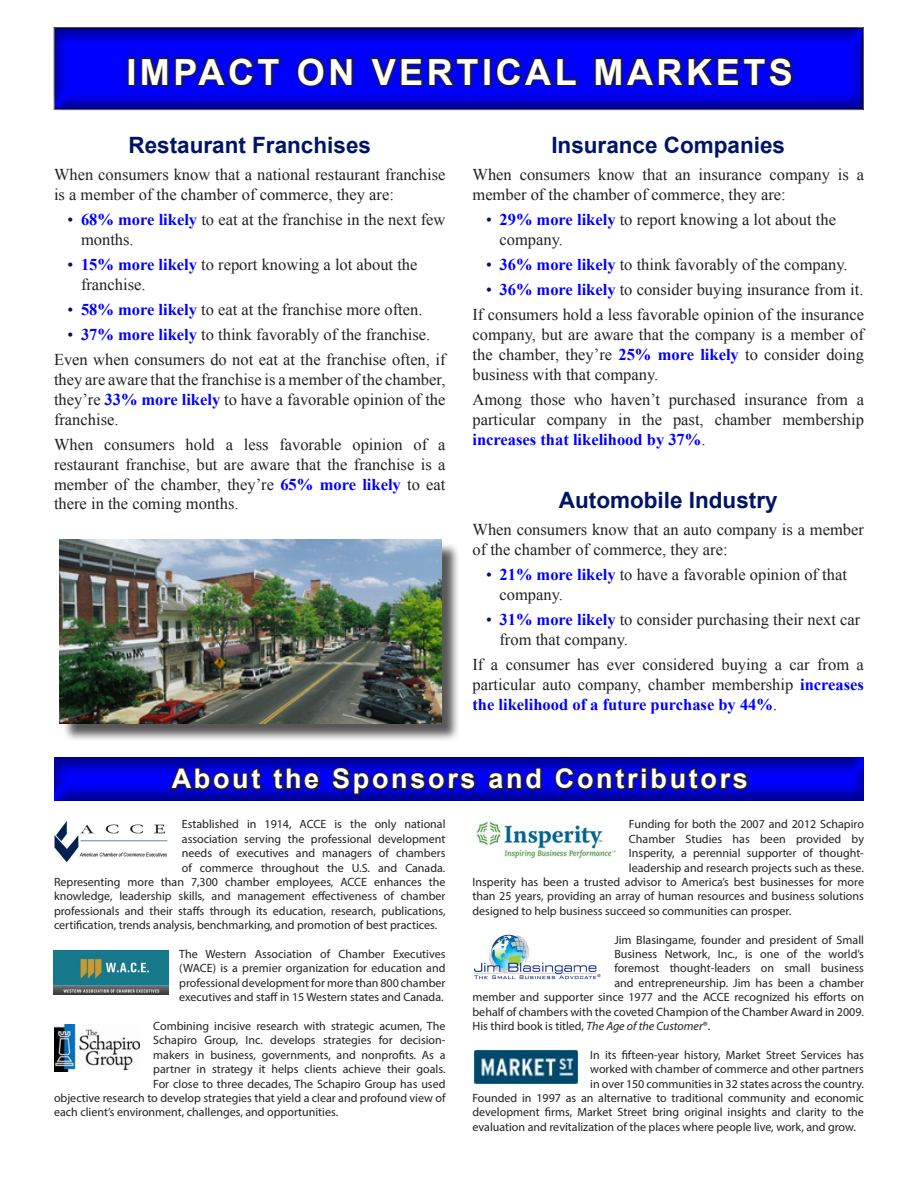
<style>
.page{position:relative;width:918px;height:1188px;background:#fff}
.page>*{position:absolute;margin:0;border:0;box-sizing:border-box;transform-origin:0 0}
.t1{font:700 36px "Arial";letter-spacing:.1em;color:#fff}
.t2{font:700 27px "Arial";letter-spacing:.1em;color:#fff}
.t3{font:700 22.5px "Arial";color:#001466}
.t4{font:16.5px/19.8px "Times New Roman";color:#231f20}
.t5{font:12px/14.4px "Myriad Pro";color:#231f20;text-align:justify}
.s1{color:#001466}
.s2{font-weight:700;color:#00f}
.s3{font-style:italic}
</style>
<div class="page">
<div style="left:52px;top:26px;width:814px;height:86px;background:#231f20;opacity:.5"></div>
<div style="left:127px;top:57px;width:9px;height:29px;border:3px solid #231f20"></div>
<svg style="left:139px;top:40px;width:143px;height:48px;background:#0908bf"></svg>
<svg style="left:295px;top:55px;width:60px;height:33px;background:#0e0da0"></svg>
<svg style="left:367px;top:55px;width:114px;height:34px;background:#0d0ba8"></svg>
<div style="left:483px;top:57px;width:8px;height:29px;border:3px solid #231f20"></div>
<svg style="left:494px;top:55px;width:85px;height:33px;background:#0c0aaf"></svg>
<svg style="left:593px;top:40px;width:202px;height:49px;background:#0a09bb"></svg>
<div style="left:54px;top:757px;width:813px;height:45px;background:#231f20;opacity:.5"></div>
<svg style="left:167px;top:764px;width:96px;height:28px;background:#0e0d8e"></svg>
<svg style="left:271px;top:764px;width:51px;height:28px"></svg>
<svg style="left:330px;top:765px;width:148px;height:31px;background:#0d0c90"></svg>
<svg style="left:486px;top:766px;width:57px;height:26px"></svg>
<svg style="left:553px;top:764px;width:89px;height:28px;background:#0e0c91"></svg>
<div style="left:641px;top:767px;width:6px;height:7px;border:3px solid #231f20"></div>
<div style="left:641px;top:773px;width:6px;height:17px;border:3px solid #231f20"></div>
<svg style="left:649px;top:764px;width:101px;height:28px;background:#0f0d8c"></svg>
<img style="left:54px;top:821px;width:114px;height:42px">
<img style="left:54px;top:950px;width:114px;height:45px">
<img style="left:476px;top:821px;width:139px;height:38px">
<img style="left:54px;top:1024px;width:86px;height:47px">
<img style="left:472px;top:1050px;width:108px;height:36px">
<img style="left:474px;top:934px;width:127px;height:46px">
<div style="left:62px;top:542px;width:398px;height:200px;background:#231f20;opacity:.75"></div>
<img style="left:60px;top:540px;width:381px;height:183px">
<p class="t1" style="left:126px;top:47px;width:668px">IMPACT ON VERTICAL MARKETS</p>
<p class="t3" style="left:128px;top:130px;width:244px">Restaurant Franchises</p>
<p class="t4" style="left:54px;top:164px;width:393px">When consumers know that a national restaurant franchise is a member of the chamber of commerce, they are:</p>
<p class="t4" style="left:81px;top:209px;width:366px;text-indent:-14px"><span class="s1">•</span> <span class="s2">68% more likely</span> to eat at the franchise in the next few months.</p>
<p class="t4" style="left:81px;top:254px;width:338px;text-indent:-14px"><span class="s1">•</span> <span class="s2">15% more likely</span> to report knowing a lot about the franchise.</p>
<p class="t4" style="left:68px;top:299px;width:357px"><span class="s1">•</span> <span class="s2">58% more likely</span> to eat at the franchise more often.</p>
<p class="t4" style="left:68px;top:324px;width:364px"><span class="s1">•</span> <span class="s2">37% more likely</span> to think favorably of the franchise.</p>
<p class="t4" style="left:54px;top:349px;width:393px;text-align:justify">Even when consumers do not eat at the franchise often, if they are aware that the franchise is a member of the chamber, they’re <span class="s2">33% more likely</span> to have a favorable opinion of the franchise.</p>
<p class="t4" style="left:54px;top:434px;width:393px;text-align:justify">When consumers hold a less favorable opinion of a restaurant franchise, but are aware that the franchise is a member of the chamber, they’re <span class="s2">65% more likely</span> to eat there in the coming months.</p>
<p class="t3" style="left:551px;top:130px;width:235px">Insurance Companies</p>
<p class="t4" style="left:472px;top:164px;width:393px">When consumers know that an insurance company is a member of the chamber of commerce, they are:</p>
<p class="t4" style="left:500px;top:209px;width:338px;text-indent:-14px"><span class="s1">•</span> <span class="s2">29% more likely</span> to report knowing a lot about the company.</p>
<p class="t4" style="left:486px;top:254px;width:363px"><span class="s1">•</span> <span class="s2">36% more likely</span> to think favorably of the company.</p>
<p class="t4" style="left:486px;top:279px;width:379px"><span class="s1">•</span> <span class="s2">36% more likely</span> to consider buying insurance from it.</p>
<p class="t4" style="left:472px;top:304px;width:393px;text-align:justify">If consumers hold a less favorable opinion of the insurance company, but are aware that the company is a member of the chamber, they’re <span class="s2">25% more likely</span> to consider doing business with that company.</p>
<p class="t4" style="left:472px;top:389px;width:393px;text-align:justify">Among those who haven’t purchased insurance from a particular company in the past, chamber membership <span class="s2">increases that likelihood by 37%</span>.</p>
<p class="t3" style="left:559px;top:485px;width:220px">Automobile Industry</p>
<p class="t4" style="left:472px;top:519px;width:393px">When consumers know that an auto company is a member of the chamber of commerce, they are:</p>
<p class="t4" style="left:500px;top:564px;width:349px;text-indent:-14px"><span class="s1">•</span> <span class="s2">21% more likely</span> to have a favorable opinion of that company.</p>
<p class="t4" style="left:500px;top:609px;width:362px;text-indent:-14px"><span class="s1">•</span> <span class="s2">31% more likely</span> to consider purchasing their next car from that company.</p>
<p class="t4" style="left:472px;top:654px;width:393px;text-align:justify">If a consumer has ever considered buying a car from a particular auto company, chamber membership <span class="s2">increases the likelihood of a future purchase by 44%</span>.</p>
<p class="t2" style="left:172px;top:760px;width:578px">About the Sponsors and Contributors</p>
<p class="t5" style="left:182px;top:817px;width:265px">Established in 1914, ACCE is the only national</p>
<p class="t5" style="left:182px;top:831px;width:265px">association serving the professional development</p>
<p class="t5" style="left:182px;top:846px;width:265px">needs of executives and managers of chambers</p>
<p class="t5" style="left:182px;top:860px;width:265px">of commerce throughout the U.S. and Canada.</p>
<p class="t5" style="left:54px;top:875px;width:393px">Representing more than 7,300 chamber employees, ACCE enhances the</p>
<p class="t5" style="left:54px;top:889px;width:393px">knowledge, leadership skills, and management effectiveness of chamber</p>
<p class="t5" style="left:54px;top:903px;width:393px">professionals and their staffs through its education, research, publications,</p>
<p class="t5" style="left:54px;top:918px;width:385px">certification, trends analysis, benchmarking, and promotion of best practices.</p>
<p class="t5" style="left:179px;top:947px;width:268px">The Western Association of Chamber Executives (WACE) is a premier organization for education and professional development for more than 800 chamber executives and staff in 15 Western states and Canada.</p>
<p class="t5" style="left:153px;top:1019px;width:294px">Combining incisive research with strategic acumen, The</p>
<p class="t5" style="left:153px;top:1033px;width:294px">Schapiro Group, Inc. develops strategies for decision-</p>
<p class="t5" style="left:153px;top:1047px;width:294px">makers in business, governments, and nonprofits. As a</p>
<p class="t5" style="left:153px;top:1062px;width:294px">partner in strategy it helps clients achieve their goals.</p>
<p class="t5" style="left:153px;top:1076px;width:294px">For close to three decades, The Schapiro Group has used</p>
<p class="t5" style="left:54px;top:1091px;width:393px">objective research to develop strategies that yield a clear and profound view of</p>
<p class="t5" style="left:54px;top:1105px;width:286px">each client’s environment, challenges, and opportunities.</p>
<p class="t5" style="left:629px;top:817px;width:237px">Funding for both the 2007 and 2012 Schapiro</p>
<p class="t5" style="left:629px;top:831px;width:237px">Chamber Studies has been provided by</p>
<p class="t5" style="left:629px;top:846px;width:237px">Insperity, a perennial supporter of thought-</p>
<p class="t5" style="left:629px;top:860px;width:237px">leadership and research projects such as these.</p>
<p class="t5" style="left:472px;top:875px;width:393px">Insperity has been a trusted advisor to America’s best businesses for more</p>
<p class="t5" style="left:472px;top:889px;width:393px">than 25 years, providing an array of human resources and business solutions</p>
<p class="t5" style="left:472px;top:903px;width:320px">designed to help business succeed so communities can prosper.</p>
<p class="t5" style="left:614px;top:932px;width:251px">Jim Blasingame, founder and president of Small</p>
<p class="t5" style="left:614px;top:947px;width:251px">Business Network, Inc., is one of the world’s</p>
<p class="t5" style="left:614px;top:961px;width:251px">foremost thought-leaders on small business</p>
<p class="t5" style="left:614px;top:975px;width:251px">and entrepreneurship. Jim has been a chamber</p>
<p class="t5" style="left:472px;top:990px;width:393px">member and supporter since 1977 and the ACCE recognized his efforts on</p>
<p class="t5" style="left:472px;top:1004px;width:393px">behalf of chambers with the coveted Champion of the Chamber Award in 2009.</p>
<p class="t5" style="left:472px;top:1019px;width:239px">His third book is titled, <span class="s3">The Age of the Customer</span>®.</p>
<p class="t5" style="left:590px;top:1047px;width:275px">In its fifteen-year history, Market Street Services has</p>
<p class="t5" style="left:590px;top:1062px;width:275px">worked with chamber of commerce and other partners</p>
<p class="t5" style="left:590px;top:1076px;width:275px">in over 150 communities in 32 states across the country.</p>
<p class="t5" style="left:472px;top:1091px;width:393px">Founded in 1997 as an alternative to traditional community and economic</p>
<p class="t5" style="left:472px;top:1105px;width:393px">development firms, Market Street bring original insights and clarity to the</p>
<p class="t5" style="left:472px;top:1119px;width:385px">evaluation and revitalization of the places where people live, work, and grow.</p>
</div>
